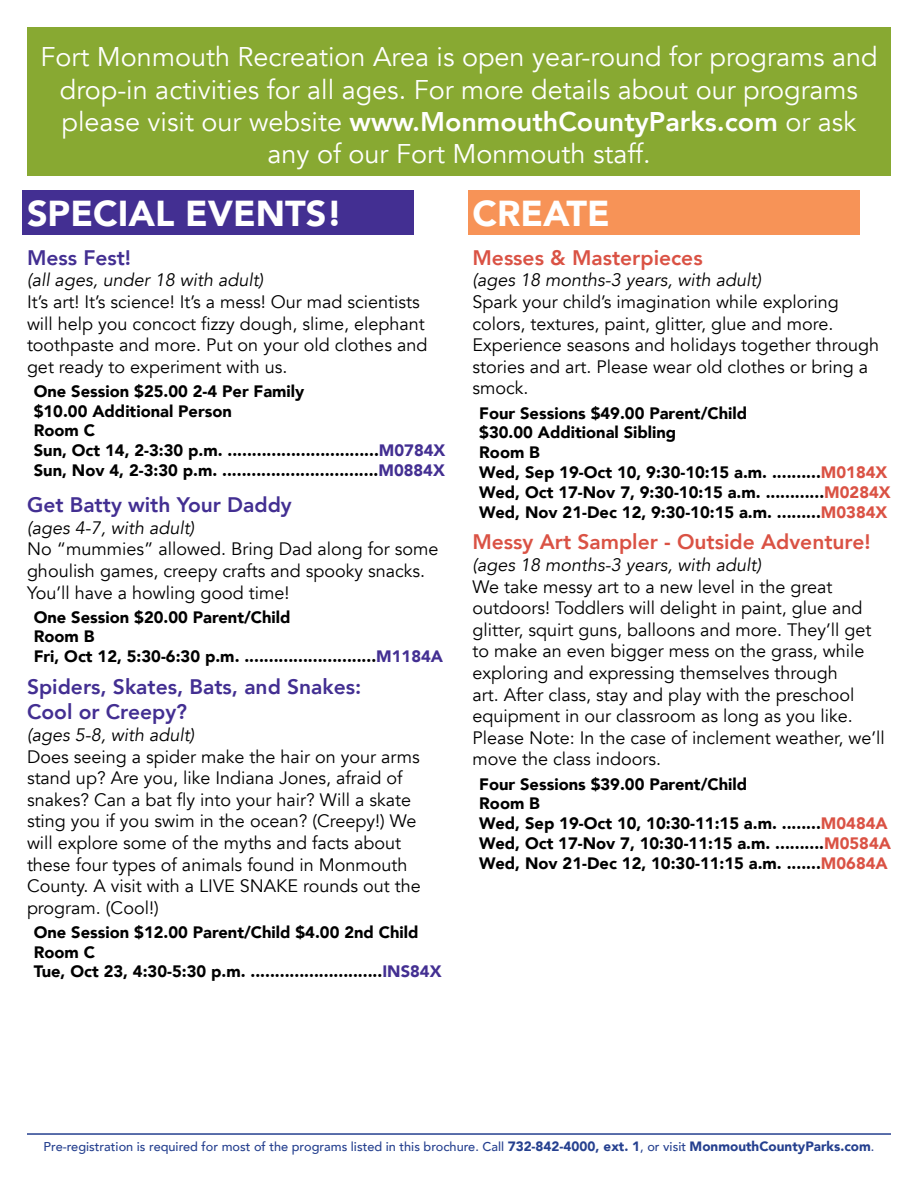
<style>
.page{position:relative;width:918px;height:1188px;background:#fff}
.page>*{position:absolute;margin:0;border:0;box-sizing:border-box;transform-origin:0 0}
.t1{font:900 36px "Avenir";color:#fff}
.t2{font:27px/32.4px "Avenir";color:#fff;text-align:center}
.t3{font:800 21px/25.2px "Avenir";color:#432f92}
.t4{font:800 21px "Avenir";color:#da5244}
.t5{font:18px/21.6px "Avenir";color:#000}
.t6{font:italic 18px "Avenir";color:#000}
.t7{font:900 16.5px/19.8px "Avenir";color:#000}
.t8{font:500 12.75px "Avenir";color:#25408f}
.s1{font-weight:800}
.s2{color:#da5244}
.s3{color:#432f92}
.s4{font-weight:900;font-size:13.5px}
</style>
<div class="page">
<hr style="left:27px;top:1133px;width:864px;height:2px;background:#25408f">
<div style="left:468px;top:190px;width:391px;height:45px;background:#f79357"></div>
<div style="left:22px;top:190px;width:392px;height:45px;background:#432f92"></div>
<div style="left:27px;top:27px;width:864px;height:149px;background:#88a932"></div>
<h2 class="t2" style="left:40px;top:41px;width:839px">Fort Monmouth Recreation Area is open year-round for programs and drop-in activities for all ages. For more details about our programs please visit our website <span class="s1">www.MonmouthCountyParks.com</span> or ask any of our Fort Monmouth staff.</h2>
<h1 class="t1" style="left:472px;top:183px;width:139px">CREATE</h1>
<p class="t4" style="left:472px;top:241px;width:232px">Messes &amp; Masterpieces</p>
<p class="t6" style="left:472px;top:269px;width:290px">(ages 18 months-3 years, with adult)</p>
<p class="t5" style="left:472px;top:291px;width:408px">Spark your child’s imagination while exploring colors, textures, paint, glitter, glue and more.<br>Experience seasons and holidays together through stories and art. Please wear old clothes or bring a smock.</p>
<p class="t7" style="left:479px;top:402px;width:413px">Four Sessions $49.00 Parent/Child<br>$30.00 Additional Sibling<br>Room B<br>Wed, Sep 19-Oct 10, 9:30-10:15 a.m. ..........<span class="s2">M0184X </span>Wed, Oct 17-Nov 7, 9:30-10:15 a.m. ............<span class="s2">M0284X </span>Wed, Nov 21-Dec 12, 9:30-10:15 a.m. .........<span class="s2">M0384X</span></p>
<p class="t4" style="left:472px;top:526px;width:400px">Messy Art Sampler - Outside Adventure!</p>
<p class="t6" style="left:472px;top:554px;width:290px">(ages 18 months-3 years, with adult)</p>
<p class="t5" style="left:472px;top:576px;width:414px">We take messy art to a new level in the great outdoors! Toddlers will delight in paint, glue and glitter, squirt guns, balloons and more. They’ll get to make an even bigger mess on the grass, while exploring and expressing themselves through<br>art. After class, stay and play with the preschool equipment in our classroom as long as you like.<br>Please Note: In the case of inclement weather, we’ll move the class indoors.</p>
<p class="t7" style="left:479px;top:773px;width:413px">Four Sessions $39.00 Parent/Child<br>Room B<br>Wed, Sep 19-Oct 10, 10:30-11:15 a.m. ........<span class="s2">M0484A </span>Wed, Oct 17-Nov 7, 10:30-11:15 a.m. ..........<span class="s2">M0584A </span>Wed, Nov 21-Dec 12, 10:30-11:15 a.m. .......<span class="s2">M0684A</span></p>
<h1 class="t1" style="left:27px;top:183px;width:317px">SPECIAL EVENTS!</h1>
<p class="t3" style="left:27px;top:245px;width:106px">Mess Fest!</p>
<p class="t6" style="left:27px;top:269px;width:238px">(all ages, under 18 with adult)</p>
<p class="t5" style="left:27px;top:291px;width:402px">It’s art! It’s science! It’s a mess! Our mad scientists will help you concoct fizzy dough, slime, elephant toothpaste and more. Put on your old clothes and get ready to experiment with us.</p>
<p class="t7" style="left:34px;top:381px;width:413px">One Session $25.00 2-4 Per Family<br>$10.00 Additional Person<br>Room C<br>Sun, Oct 14, 2-3:30 p.m. ...............................<span class="s3">M0784X </span>Sun, Nov 4, 2-3:30 p.m. ................................<span class="s3">M0884X</span></p>
<p class="t3" style="left:27px;top:492px;width:266px">Get Batty with Your Daddy</p>
<p class="t6" style="left:27px;top:517px;width:169px">(ages 4-7, with adult)</p>
<p class="t5" style="left:27px;top:539px;width:413px">No “mummies” allowed. Bring Dad along for some ghoulish games, creepy crafts and spooky snacks.<br>You’ll have a howling good time!</p>
<p class="t7" style="left:34px;top:607px;width:411px">One Session $20.00 Parent/Child<br>Room B<br>Fri, Oct 12, 5:30-6:30 p.m. ...........................<span class="s3">M1184A</span></p>
<p class="t3" style="left:27px;top:674px;width:336px">Spiders, Skates, Bats, and Snakes:<br>Cool or Creepy?</p>
<p class="t6" style="left:27px;top:724px;width:169px">(ages 5-8, with adult)</p>
<p class="t5" style="left:27px;top:746px;width:395px">Does seeing a spider make the hair on your arms stand up? Are you, like Indiana Jones, afraid of snakes? Can a bat fly into your hair? Will a skate sting you if you swim in the ocean? (Creepy!) We will explore some of the myths and facts about these four types of animals found in Monmouth County. A visit with a LIVE SNAKE rounds out the program. (Cool!)</p>
<p class="t7" style="left:34px;top:922px;width:409px">One Session $12.00 Parent/Child $4.00 2nd Child<br>Room C<br>Tue, Oct 23, 4:30-5:30 p.m. ...........................<span class="s3">INS84X</span></p>
<p class="t8" style="left:44px;top:1135px;width:832px">Pre-registration is required for most of the programs listed in this brochure. Call <span class="s4">732-842-4000, ext. 1</span>, or visit <span class="s4">MonmouthCountyParks.com</span>.</p>
</div>
